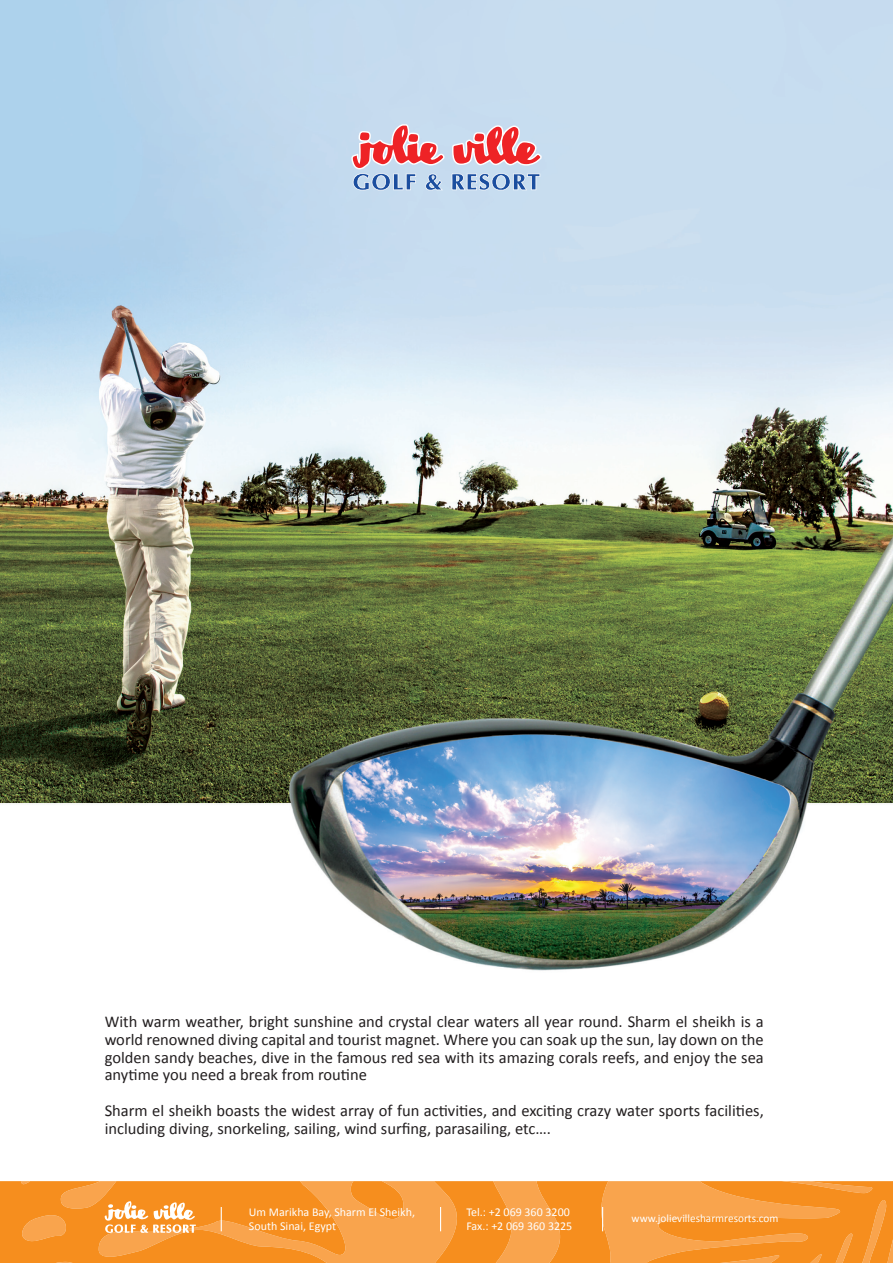
<style>
.page{position:relative;width:893px;height:1263px;background:#fff}
.page>*{position:absolute;margin:0;border:0;box-sizing:border-box;transform-origin:0 0}
.t1{font:16.5px/17.9px "Calibri";color:#231f20;text-align:justify}
.t2{font:12px/13.5px "Calibri";color:#fff}
.t3{font:11.25px "Calibri";color:#fff}
</style>
<div class="page">
<img style="left:0;top:0;width:893px;height:971px">
<div style="left:405px;top:1181px;width:242px;height:82px;background:#f9a44d"></div>
<svg style="left:647px;top:1181px;width:246px;height:82px;background:#f79731"></svg>
<svg style="left:427px;top:1181px;width:85px;height:82px;background:#f7962f"></svg>
<svg style="left:536px;top:1181px;width:79px;height:82px;background:#f6952e"></svg>
<svg style="left:0;top:1181px;width:405px;height:82px;background:#f79833"></svg>
<svg style="left:452px;top:125px;width:90px;height:41px;background:#e28d96"></svg>
<svg style="left:452px;top:173px;width:88px;height:17px"></svg>
<svg style="left:351px;top:124px;width:94px;height:66px;background:#cba7b8"></svg>
<p class="t1" style="left:105px;top:1012px;width:661px">With warm weather, bright sunshine and crystal clear waters all year round. Sharm el sheikh is a world renowned diving capital and tourist magnet. Where you can soak up the sun, lay down on the golden sandy beaches, dive in the famous red sea with its amazing corals reefs, and enjoy the sea anytime you need a break from routine</p>
<p class="t1" style="left:105px;top:1101px;width:661px">Sharm el sheikh boasts the widest array of fun activities, and exciting crazy water sports facilities, including diving, snorkeling, sailing, wind surfing, parasailing, etc....</p>
<p class="t2" style="left:249px;top:1205px;width:168px">Um Marikha Bay, Sharm El Sheikh,</p>
<p class="t2" style="left:249px;top:1218px;width:89px">South Sinai, Egypt</p>
<p class="t2" style="left:466px;top:1205px;width:108px">Tel.: +2 069 360 3200<br>Fax.: +2 069 360 3225</p>
<p class="t3" style="left:632px;top:1211px;width:148px">www.jolievillesharmresorts.com</p>
</div>
